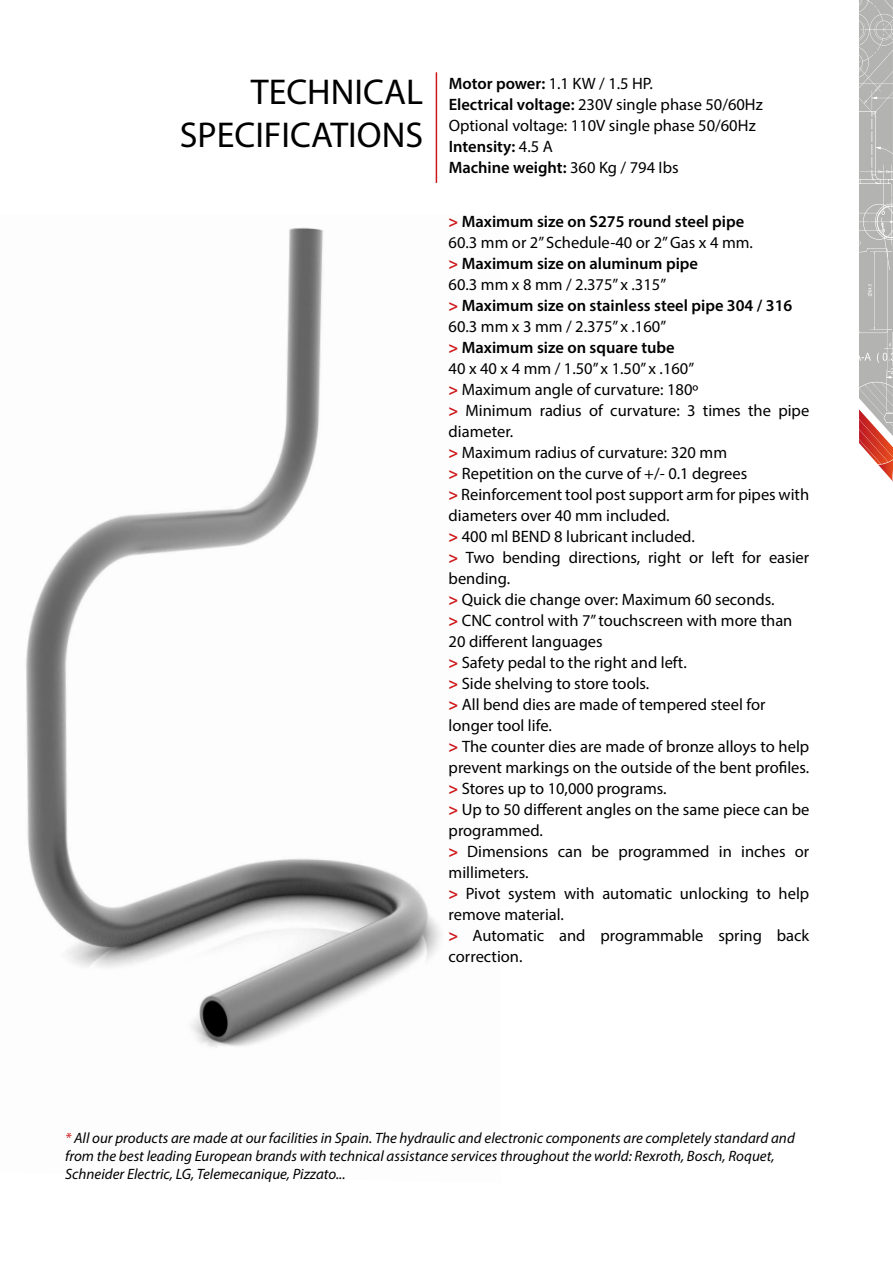
<style>
.page{position:relative;width:893px;height:1263px;background:#fff}
.page>*{position:absolute;margin:0;border:0;box-sizing:border-box;transform-origin:0 0}
.t1{font:36px/43.2px "Myriad Pro";color:#000;text-align:right}
.t2{font:16.5px/21px "Myriad Pro";color:#000}
.t3{font:italic 15px/18px "Myriad Pro";color:#000}
.s1{font-weight:600}
.s2{font-weight:700;color:#cd171a}
.s3{color:#cd171a}
</style>
<div class="page">
<svg style="left:859px;top:0;width:34px;height:481px;background:#beb4b2"></svg>
<img style="left:26px;top:227px;width:416px;height:820px">
<hr style="left:436px;top:72px;width:1px;height:111px;background:#cd171a">
<h1 class="t1" style="left:180px;top:69px;width:245px">TECHNICAL<br>SPECIFICATIONS</h1>
<p class="t2" style="left:449px;top:73px;width:316px"><span class="s1">Motor power:</span> 1.1 KW / 1.5 HP.<br><span class="s1">Electrical voltage:</span> 230V single phase 50/60Hz Optional voltage: 110V single phase 50/60Hz <span class="s1">Intensity:</span> 4.5 A<br><span class="s1">Machine weight:</span> 360 Kg / 794 Ibs</p>
<p class="t2" style="left:449px;top:211px;width:362px"><span class="s2">&gt;</span> <span class="s1">Maximum size on S275 round steel pipe<br></span>60.3 mm or 2” Schedule-40 or 2” Gas x 4 mm.<br><span class="s2">&gt;</span> <span class="s1">Maximum size on aluminum pipe<br></span>60.3 mm x 8 mm / 2.375” x .315”<br><span class="s2">&gt;</span> <span class="s1">Maximum size on stainless steel pipe 304 / 316<br></span>60.3 mm x 3 mm / 2.375” x .160”<br><span class="s2">&gt;</span> <span class="s1">Maximum size on square tube<br></span>40 x 40 x 4 mm / 1.50” x 1.50” x .160”<br><span class="s2">&gt;</span> Maximum angle of curvature: 180º<br><span class="s2">&gt;</span> Minimum radius of curvature: 3 times the pipe diameter.<br><span class="s2">&gt;</span> Maximum radius of curvature: 320 mm<br><span class="s2">&gt;</span> Repetition on the curve of +/- 0.1 degrees<br><span class="s2">&gt;</span> Reinforcement tool post support arm for pipes with diameters over 40 mm included.<br><span class="s2">&gt;</span> 400 ml BEND 8 lubricant included.<br><span class="s2">&gt;</span> Two bending directions, right or left for easier bending.<br><span class="s2">&gt;</span> Quick die change over: Maximum 60 seconds.<br><span class="s2">&gt;</span> CNC control with 7” touchscreen with more than 20 different languages<br><span class="s2">&gt;</span> Safety pedal to the right and left.<br><span class="s2">&gt;</span> Side shelving to store tools.<br><span class="s2">&gt;</span> All bend dies are made of tempered steel for longer tool life.<br><span class="s2">&gt;</span> The counter dies are made of bronze alloys to help prevent markings on the outside of the bent profiles. <span class="s2">&gt;</span> Stores up to 10,000 programs.<br><span class="s2">&gt;</span> Up to 50 different angles on the same piece can be programmed.<br><span class="s2">&gt;</span> Dimensions can be programmed in inches or millimeters.<br><span class="s2">&gt;</span> Pivot system with automatic unlocking to help remove material.<br><span class="s2">&gt;</span> Automatic and programmable spring back correction.</p>
<p class="t3" style="left:65px;top:1129px;width:731px"><span class="s3">*</span> All our products are made at our facilities in Spain. The hydraulic and electronic components are completely standard and from the best leading European brands with technical assistance services throughout the world: Rexroth, Bosch, Roquet,<br>Schneider Electric, LG, Telemecanique, Pizzato...</p>
</div>
